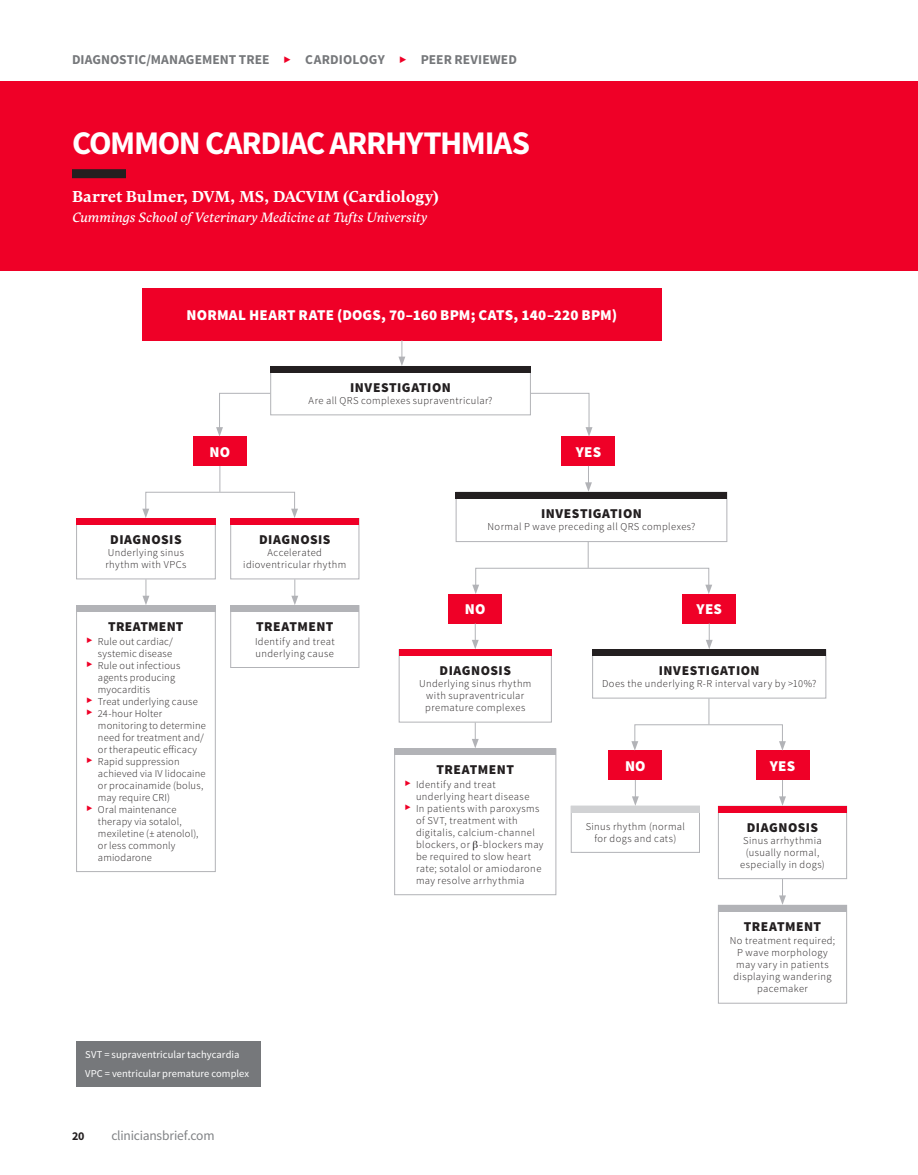
<style>
.page{position:relative;width:918px;height:1175px;background:#fff}
.page>*{position:absolute;margin:0;border:0;box-sizing:border-box;transform-origin:0 0}
.Title{font:700 33px "Source Sans Pro";letter-spacing:-.04em;color:#fff}
.Author_byline{font:700 15.75px "Comenia Serif Pro";letter-spacing:.01em;color:#fff}
.DT_body{font:900 15px "Source Sans Pro";letter-spacing:.01em;color:#fff}
.DT_body-2{font:900 13.5px "Source Sans Pro";letter-spacing:.035em;color:#231f20}
.Author_affiliation{font:italic 13.5px "Comenia Serif Pro";letter-spacing:.005em;color:#fff}
.t1{font:700 13.5px "Source Sans Pro";letter-spacing:.005em;color:#76787b}
.t2{font:13.5px "Source Sans Pro";letter-spacing:-.015em;color:#808285}
.DT_body-3{font:900 13.5px "Source Sans Pro";letter-spacing:.015em;color:#231f20}
.t3{font:700 12px "Source Sans Pro";color:#231f20}
.DT_body-4{font:300 10.5px/12px "Source Sans Pro";letter-spacing:.035em;color:#231f20}
.DT_body-5{font:300 10.5px/12px "Source Sans Pro";letter-spacing:.015em;color:#231f20}
.Acronyms{font:10.5px "Source Sans Pro";letter-spacing:.005em;color:#fff}
</style>
<div class="page">
<div style="left:0;top:81px;width:918px;height:189px;background:#ef0027"></div>
<div style="left:72px;top:169px;width:54px;height:9px;background:#231f20"></div>
<div style="left:142px;top:288px;width:520px;height:52px;background:#ef0027"></div>
<div style="left:76px;top:1041px;width:185px;height:45px;background:#76787b"></div>
<div style="left:270px;top:366px;width:261px;height:49px;border:1px solid #b2b3b7"></div>
<div style="left:270px;top:366px;width:261px;height:7px;background:#231f20"></div>
<div style="left:193px;top:436px;width:54px;height:30px;background:#ef0027"></div>
<div style="left:561px;top:436px;width:54px;height:30px;background:#ef0027"></div>
<div style="left:448px;top:594px;width:54px;height:29px;background:#ef0027"></div>
<div style="left:608px;top:750px;width:54px;height:30px;background:#ef0027"></div>
<div style="left:756px;top:750px;width:54px;height:30px;background:#ef0027"></div>
<div style="left:682px;top:594px;width:54px;height:29px;background:#ef0027"></div>
<svg style="left:398px;top:340px;width:7px;height:26px"></svg>
<svg style="left:220px;top:466px;width:1px;height:26px"></svg>
<svg style="left:142px;top:579px;width:7px;height:26px"></svg>
<svg style="left:291px;top:579px;width:7px;height:26px"></svg>
<svg style="left:585px;top:466px;width:7px;height:26px"></svg>
<svg style="left:472px;top:623px;width:7px;height:26px"></svg>
<svg style="left:472px;top:722px;width:7px;height:26px"></svg>
<svg style="left:632px;top:780px;width:7px;height:26px"></svg>
<svg style="left:779px;top:780px;width:7px;height:26px"></svg>
<svg style="left:779px;top:879px;width:7px;height:26px"></svg>
<svg style="left:706px;top:623px;width:7px;height:26px"></svg>
<div style="left:76px;top:518px;width:140px;height:61px;border:1px solid #b2b3b7"></div>
<div style="left:76px;top:518px;width:140px;height:7px;background:#ef0027"></div>
<div style="left:230px;top:518px;width:129px;height:61px;border:1px solid #b2b3b7"></div>
<div style="left:230px;top:518px;width:129px;height:7px;background:#ef0027"></div>
<div style="left:76px;top:605px;width:140px;height:267px;border:1px solid #b2b3b7"></div>
<div style="left:76px;top:605px;width:140px;height:7px;background:#b2b3b7"></div>
<div style="left:230px;top:605px;width:129px;height:63px;border:1px solid #b2b3b7"></div>
<div style="left:230px;top:605px;width:129px;height:7px;background:#b2b3b7"></div>
<div style="left:456px;top:492px;width:271px;height:50px;border:1px solid #b2b3b7"></div>
<div style="left:456px;top:492px;width:271px;height:6px;background:#231f20"></div>
<div style="left:592px;top:649px;width:234px;height:49px;border:1px solid #b2b3b7"></div>
<div style="left:592px;top:649px;width:234px;height:7px;background:#231f20"></div>
<div style="left:399px;top:649px;width:153px;height:73px;border:1px solid #b2b3b7"></div>
<div style="left:399px;top:649px;width:153px;height:7px;background:#ef0027"></div>
<svg style="left:216px;top:392px;width:55px;height:44px"></svg>
<svg style="left:530px;top:392px;width:62px;height:44px"></svg>
<div style="left:571px;top:806px;width:129px;height:46px;border:1px solid #b2b3b7"></div>
<div style="left:571px;top:806px;width:129px;height:6px;background:#d1d2d4"></div>
<div style="left:718px;top:806px;width:129px;height:73px;border:1px solid #b2b3b7"></div>
<div style="left:718px;top:806px;width:129px;height:6px;background:#ef0027"></div>
<div style="left:718px;top:905px;width:129px;height:98px;border:1px solid #b2b3b7"></div>
<div style="left:718px;top:905px;width:129px;height:6px;background:#b2b3b7"></div>
<div style="left:394px;top:748px;width:162px;height:147px;border:1px solid #b2b3b7"></div>
<div style="left:394px;top:748px;width:162px;height:7px;background:#b2b3b7"></div>
<div style="left:145px;top:492px;width:150px;height:19px;border:1px solid #b2b3b7"></div>
<svg style="left:142px;top:508px;width:7px;height:10px"></svg>
<svg style="left:291px;top:508px;width:7px;height:10px"></svg>
<svg style="left:588px;top:542px;width:1px;height:26px"></svg>
<div style="left:475px;top:568px;width:234px;height:19px;border:1px solid #b2b3b7"></div>
<svg style="left:472px;top:584px;width:7px;height:10px"></svg>
<svg style="left:705px;top:584px;width:7px;height:10px"></svg>
<svg style="left:709px;top:698px;width:1px;height:26px"></svg>
<div style="left:634px;top:724px;width:149px;height:20px;border:1px solid #b2b3b7"></div>
<svg style="left:631px;top:741px;width:7px;height:9px"></svg>
<svg style="left:779px;top:741px;width:7px;height:9px"></svg>
<p class="t1" style="left:72px;top:51px;width:199px">DIAGNOSTIC/MANAGEMENT TREE</p>
<p class="t1" style="left:305px;top:51px;width:81px">CARDIOLOGY</p>
<p class="t1" style="left:421px;top:51px;width:98px">PEER REVIEWED</p>
<p class="Title" style="left:72px;top:122px;width:460px">COMMON CARDIAC ARRHYTHMIAS</p>
<p class="Author_byline" style="left:72px;top:185px;width:369px">Barret Bulmer, DVM, MS, DACVIM (Cardiology)</p>
<p class="Author_affiliation" style="left:72px;top:207px;width:357px">Cummings School of Veterinary Medicine at Tufts University</p>
<p class="DT_body" style="left:187px;top:305px;width:432px">NORMAL HEART RATE (DOGS, 70–160 BPM; CATS, 140–220 BPM)</p>
<p class="DT_body-2" style="left:350px;top:379px;width:102px">INVESTIGATION</p>
<p class="DT_body-4" style="left:309px;top:394px;width:185px">Are all QRS complexes supraventricular?</p>
<p class="DT_body" style="left:209px;top:442px;width:22px">NO</p>
<p class="DT_body" style="left:576px;top:442px;width:27px">YES</p>
<p class="DT_body-2" style="left:110px;top:531px;width:73px">DIAGNOSIS</p>
<p class="DT_body-4" style="left:105px;top:546px;width:83px">Underlying sinus rhythm with VPCs</p>
<p class="DT_body-3" style="left:108px;top:618px;width:77px">TREATMENT</p>
<p class="DT_body-5" style="left:98px;top:635px;width:77px">Rule out cardiac/ systemic disease</p>
<p class="DT_body-5" style="left:98px;top:659px;width:84px">Rule out infectious agents producing myocarditis</p>
<p class="DT_body-5" style="left:98px;top:695px;width:101px">Treat underlying cause</p>
<p class="DT_body-4" style="left:98px;top:707px;width:109px">24-hour Holter monitoring to determine need for treatment and/ or therapeutic efficacy</p>
<p class="DT_body-4" style="left:98px;top:755px;width:109px">Rapid suppression achieved via IV lidocaine or procainamide (bolus, may require CRI)</p>
<p class="DT_body-4" style="left:98px;top:803px;width:102px">Oral maintenance therapy via sotalol, mexiletine (± atenolol), or less commonly amiodarone</p>
<p class="DT_body-2" style="left:259px;top:531px;width:73px">DIAGNOSIS</p>
<p class="DT_body-4" style="left:243px;top:546px;width:105px;text-align:center">Accelerated idioventricular rhythm</p>
<p class="DT_body-2" style="left:256px;top:618px;width:79px">TREATMENT</p>
<p class="DT_body-4" style="left:255px;top:635px;width:81px">Identify and treat underlying cause</p>
<p class="Acronyms" style="left:85px;top:1048px;width:156px">SVT = supraventricular tachycardia</p>
<p class="Acronyms" style="left:85px;top:1067px;width:166px">VPC = ventricular premature complex</p>
<p class="t3" style="left:72px;top:1128px;width:14px">20</p>
<p class="t2" style="left:111px;top:1127px;width:105px">cliniciansbrief.com</p>
<p class="DT_body-2" style="left:541px;top:504px;width:102px">INVESTIGATION</p>
<p class="DT_body-4" style="left:488px;top:520px;width:209px">Normal P wave preceding all QRS complexes?</p>
<p class="DT_body" style="left:465px;top:599px;width:22px">NO</p>
<p class="DT_body-2" style="left:440px;top:662px;width:73px">DIAGNOSIS</p>
<p class="DT_body-4" style="left:419px;top:678px;width:114px;text-align:center">Underlying sinus rhythm with supraventricular premature complexes</p>
<p class="DT_body-2" style="left:437px;top:761px;width:79px">TREATMENT</p>
<p class="DT_body-4" style="left:416px;top:778px;width:115px">Identify and treat underlying heart disease</p>
<p class="DT_body-4" style="left:416px;top:802px;width:129px">In patients with paroxysms of SVT, treatment with digitalis, calcium-channel blockers, or -blockers may be required to slow heart rate; sotalol or amiodarone may resolve arrhythmia</p>
<p class="DT_body" style="left:697px;top:599px;width:27px">YES</p>
<p class="DT_body-2" style="left:659px;top:662px;width:102px">INVESTIGATION</p>
<p class="DT_body-4" style="left:602px;top:678px;width:216px">Does the underlying R-R interval vary by &gt;10%?</p>
<p class="DT_body" style="left:625px;top:756px;width:22px">NO</p>
<p class="DT_body" style="left:770px;top:756px;width:27px">YES</p>
<p class="DT_body-4" style="left:586px;top:820px;width:101px;text-align:center">Sinus rhythm (normal for dogs and cats)</p>
<p class="DT_body-2" style="left:747px;top:818px;width:73px">DIAGNOSIS</p>
<p class="DT_body-4" style="left:740px;top:834px;width:86px;text-align:center">Sinus arrhythmia (usually normal, especially in dogs)</p>
<p class="DT_body-2" style="left:744px;top:917px;width:79px">TREATMENT</p>
<p class="DT_body-4" style="left:730px;top:935px;width:107px;text-align:center">No treatment required;<br>P wave morphology may vary in patients displaying wandering pacemaker</p>
</div>
